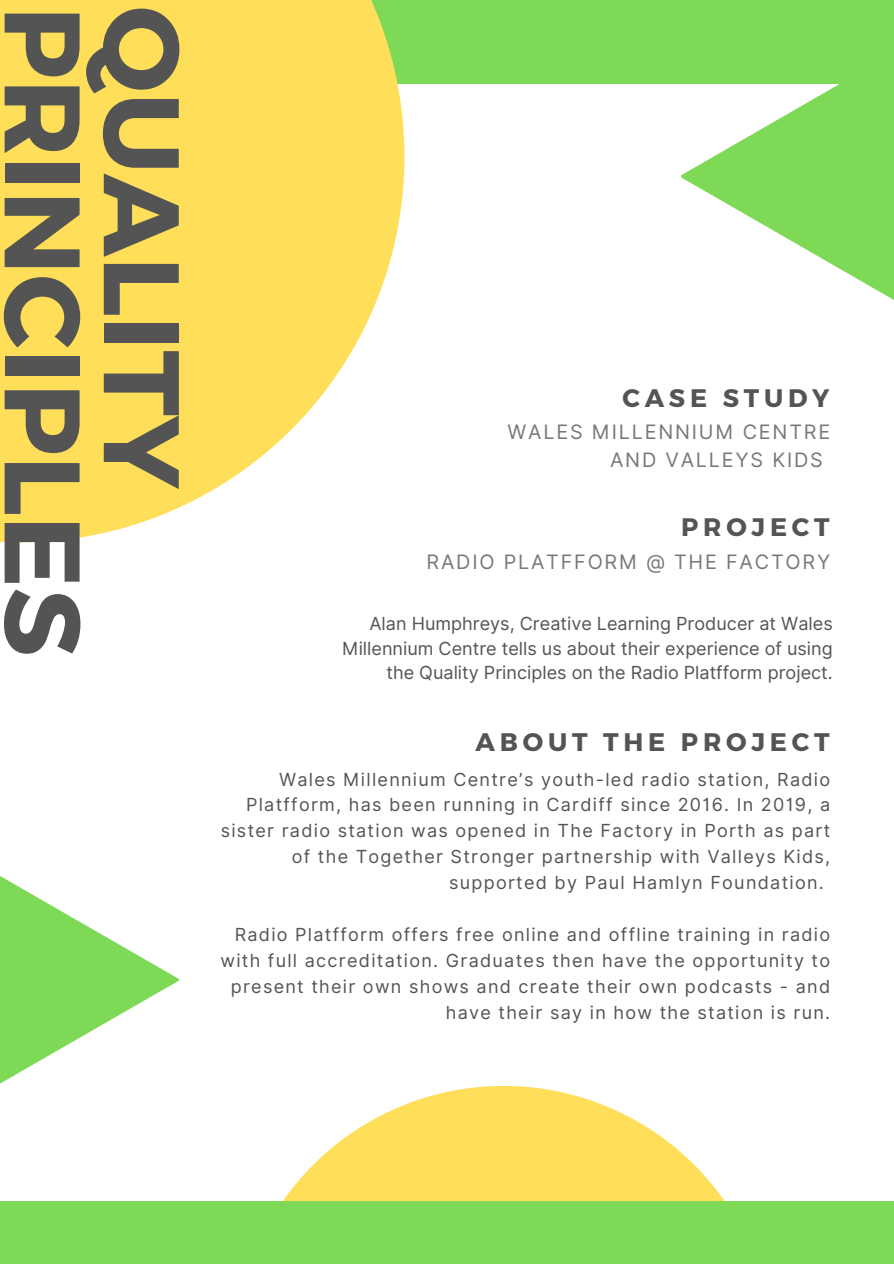
<style>
.page{position:relative;width:894px;height:1264px;background:#fff}
.page>*{position:absolute;margin:0;border:0;box-sizing:border-box;transform-origin:0 0}
.t1{font:700 106.95px/99.1px "Montserrat";color:#545454}
.t2{font:700 25.35px "Montserrat";letter-spacing:.19em;color:#545454}
.t3{font:19.8px/28.2px "Inter";letter-spacing:.09em;color:#787878}
.t4{font:18px/26px "Inter";letter-spacing:.07em;color:#545454;text-align:right}
.t5{font:18px/24.8px "Inter";color:#545454;text-align:right}
</style>
<div class="page">
<svg style="left:681px;top:84px;width:212px;height:216px;fill:#7ed957"></svg>
<svg style="left:283px;top:1086px;width:442px;height:115px;fill:#ffde59"></svg>
<div style="left:0;top:0;width:893px;height:84px;background:#7ed957"></div>
<div style="left:0;top:1201px;width:893px;height:62px;background:#7ed957"></div>
<svg style="left:0;top:876px;width:179px;height:208px"></svg>
<svg style="left:0;top:0;width:404px;height:542px;background:#fee270"></svg>
<p class="t1" style="left:197px;top:6px;width:652px;rotate:90deg">QUALITY<br>PRINCIPLES</p>
<p class="t2" style="left:622px;top:382px;width:209px">CASE STUDY</p>
<p class="t3" style="left:610px;top:418px;width:221px;text-indent:-102px">WALES MILLENNIUM CENTRE<br>AND VALLEYS KIDS</p>
<p class="t2" style="left:681px;top:510px;width:150px">PROJECT</p>
<p class="t3" style="left:426px;top:548px;width:405px">RADIO PLATFFORM @ THE FACTORY</p>
<p class="t5" style="left:342px;top:611px;width:492px">Alan Humphreys, Creative Learning Producer at Wales<br>Millennium Centre tells us about their experience of using the Quality Principles on the Radio Platfform project.</p>
<p class="t2" style="left:475px;top:725px;width:355px">ABOUT THE PROJECT</p>
<p class="t4" style="left:279px;top:766px;width:552px">Wales Millennium Centre’s youth-led radio station, Radio</p>
<p class="t4" style="left:246px;top:792px;width:585px">Platfform, has been running in Cardiff since 2016. In 2019, a</p>
<p class="t4" style="left:221px;top:817px;width:610px">sister radio station was opened in The Factory in Porth as part</p>
<p class="t4" style="left:292px;top:843px;width:539px">of the Together Stronger partnership with Valleys Kids,</p>
<p class="t4" style="left:449px;top:869px;width:376px">supported by Paul Hamlyn Foundation.</p>
<p class="t4" style="left:220px;top:921px;width:611px">Radio Platfform offers free online and offline training in radio with full accreditation. Graduates then have the opportunity to present their own shows and create their own podcasts - and have their say in how the station is run.</p>
</div>
